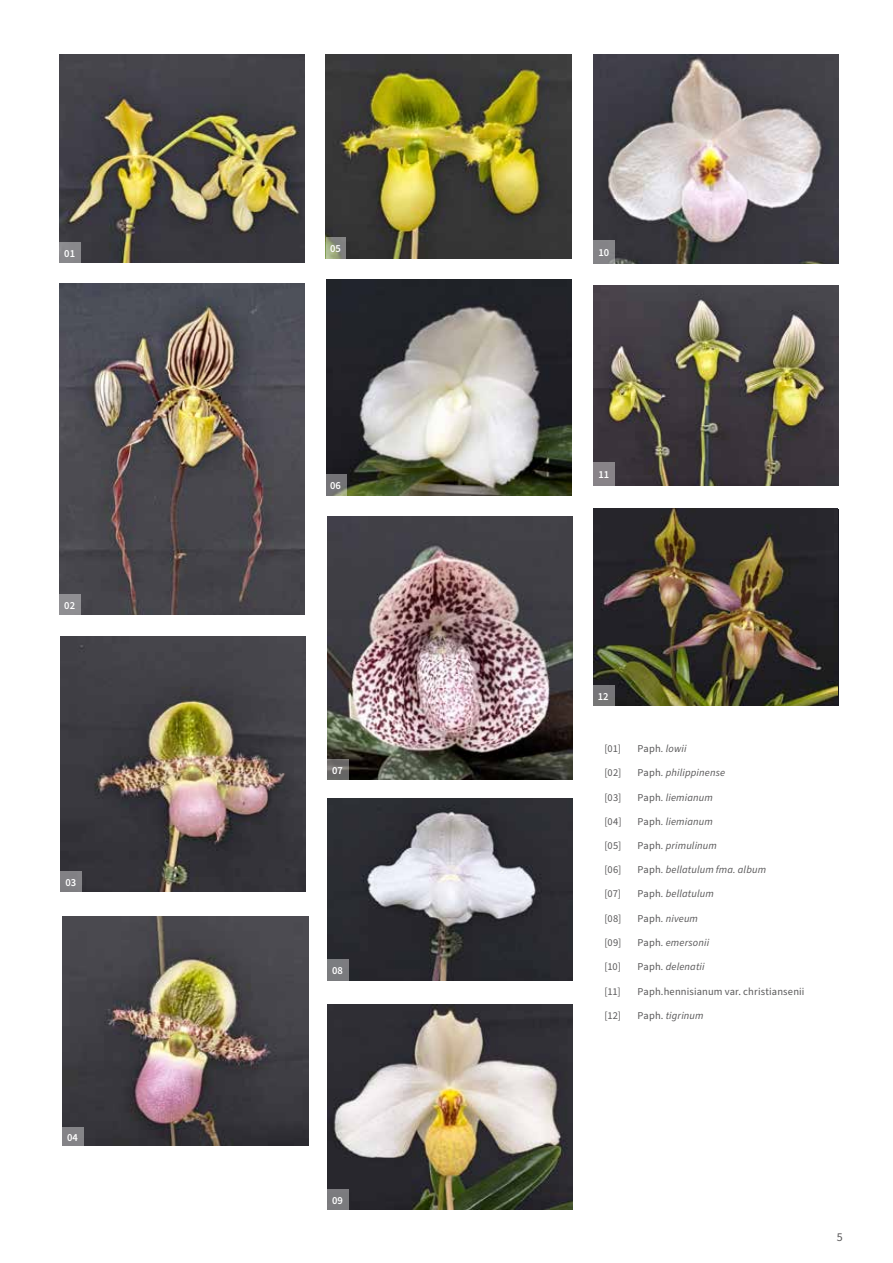
<style>
.page{position:relative;width:893px;height:1263px;background:#fff}
.page>*{position:absolute;margin:0;border:0;box-sizing:border-box;transform-origin:0 0}
.t1{font:12px "Source Sans Pro";color:#5a595a}
.t2{font:italic 10.5px "Source Sans Pro";letter-spacing:.01em;color:#5a595a}
.t3{font:10.5px "Source Sans Pro";letter-spacing:.015em;color:#5a595a}
.t4{font:600 10.5px "Source Sans Pro";color:#fff}
.s1{font-style:normal}
</style>
<div class="page">
<img style="left:327px;top:798px;width:245px;height:183px">
<img style="left:594px;top:286px;width:245px;height:199px">
<img style="left:594px;top:54px;width:245px;height:209px">
<img style="left:327px;top:517px;width:246px;height:262px">
<img style="left:327px;top:1004px;width:246px;height:205px">
<img style="left:326px;top:280px;width:245px;height:216px">
<svg style="left:326px;top:474px;width:21px;height:22px"></svg>
<img style="left:60px;top:284px;width:245px;height:331px">
<div style="left:60px;top:594px;width:21px;height:21px;background:#8f8f92"></div>
<img style="left:63px;top:916px;width:245px;height:230px">
<div style="left:62px;top:1127px;width:22px;height:19px;background:#848387"></div>
<img style="left:61px;top:637px;width:245px;height:255px">
<div style="left:61px;top:871px;width:21px;height:22px;background:#818185"></div>
<img style="left:60px;top:54px;width:245px;height:209px">
<div style="left:60px;top:242px;width:21px;height:21px;background:#89898c"></div>
<div style="left:594px;top:463px;width:21px;height:23px;background:#888388"></div>
<div style="left:594px;top:241px;width:21px;height:23px;background:#848387"></div>
<svg style="left:327px;top:759px;width:22px;height:21px"></svg>
<div style="left:327px;top:960px;width:22px;height:21px;background:#7a7b7e"></div>
<img style="left:326px;top:54px;width:245px;height:204px">
<svg style="left:326px;top:237px;width:19px;height:21px"></svg>
<div style="left:327px;top:1189px;width:22px;height:21px;background:#7b7b7e"></div>
<img style="left:594px;top:509px;width:244px;height:197px">
<div style="left:593px;top:685px;width:21px;height:21px;background:#767579"></div>
<p class="t4" style="left:64px;top:246px;width:12px">01</p>
<p class="t4" style="left:64px;top:598px;width:12px">02</p>
<p class="t4" style="left:65px;top:876px;width:12px">03</p>
<p class="t4" style="left:67px;top:1131px;width:12px">04</p>
<p class="t4" style="left:330px;top:241px;width:12px">05</p>
<p class="t4" style="left:330px;top:479px;width:12px">06</p>
<p class="t4" style="left:332px;top:763px;width:12px">07</p>
<p class="t4" style="left:332px;top:964px;width:12px">08</p>
<p class="t4" style="left:332px;top:1193px;width:12px">09</p>
<p class="t4" style="left:598px;top:245px;width:12px">10</p>
<p class="t4" style="left:598px;top:467px;width:12px">11</p>
<p class="t4" style="left:598px;top:689px;width:12px">12</p>
<p class="t3" style="left:604px;top:742px;width:18px">[01]</p>
<p class="t2" style="left:637px;top:742px;width:51px"><span class="s1">Paph</span>. lowii</p>
<p class="t3" style="left:604px;top:766px;width:18px">[02]</p>
<p class="t2" style="left:637px;top:766px;width:89px"><span class="s1">Paph</span>. philippinense</p>
<p class="t3" style="left:604px;top:790px;width:18px">[03]</p>
<p class="t2" style="left:637px;top:790px;width:77px"><span class="s1">Paph</span>. liemianum</p>
<p class="t3" style="left:604px;top:814px;width:19px">[04]</p>
<p class="t2" style="left:637px;top:814px;width:77px"><span class="s1">Paph</span>. liemianum</p>
<p class="t3" style="left:604px;top:838px;width:18px">[05]</p>
<p class="t2" style="left:637px;top:838px;width:81px"><span class="s1">Paph</span>. primulinum</p>
<p class="t3" style="left:604px;top:863px;width:18px">[06]</p>
<p class="t2" style="left:637px;top:863px;width:130px"><span class="s1">Paph</span>. bellatulum fma. album</p>
<p class="t3" style="left:604px;top:887px;width:18px">[07]</p>
<p class="t2" style="left:637px;top:887px;width:78px"><span class="s1">Paph</span>. bellatulum</p>
<p class="t3" style="left:604px;top:911px;width:18px">[08]</p>
<p class="t2" style="left:637px;top:911px;width:62px"><span class="s1">Paph</span>. niveum</p>
<p class="t3" style="left:604px;top:935px;width:18px">[09]</p>
<p class="t2" style="left:637px;top:935px;width:73px"><span class="s1">Paph</span>. emersonii</p>
<p class="t3" style="left:604px;top:959px;width:18px">[10]</p>
<p class="t2" style="left:637px;top:959px;width:69px"><span class="s1">Paph</span>. delenatii</p>
<p class="t3" style="left:604px;top:985px;width:18px">[11]</p>
<p class="t3" style="left:637px;top:985px;width:169px">Paph.hennisianum var. christiansenii</p>
<p class="t3" style="left:604px;top:1009px;width:18px">[12]</p>
<p class="t2" style="left:637px;top:1009px;width:68px"><span class="s1">Paph.</span> tigrinum</p>
<p class="t1" style="left:837px;top:1229px;width:7px">5</p>
</div>
